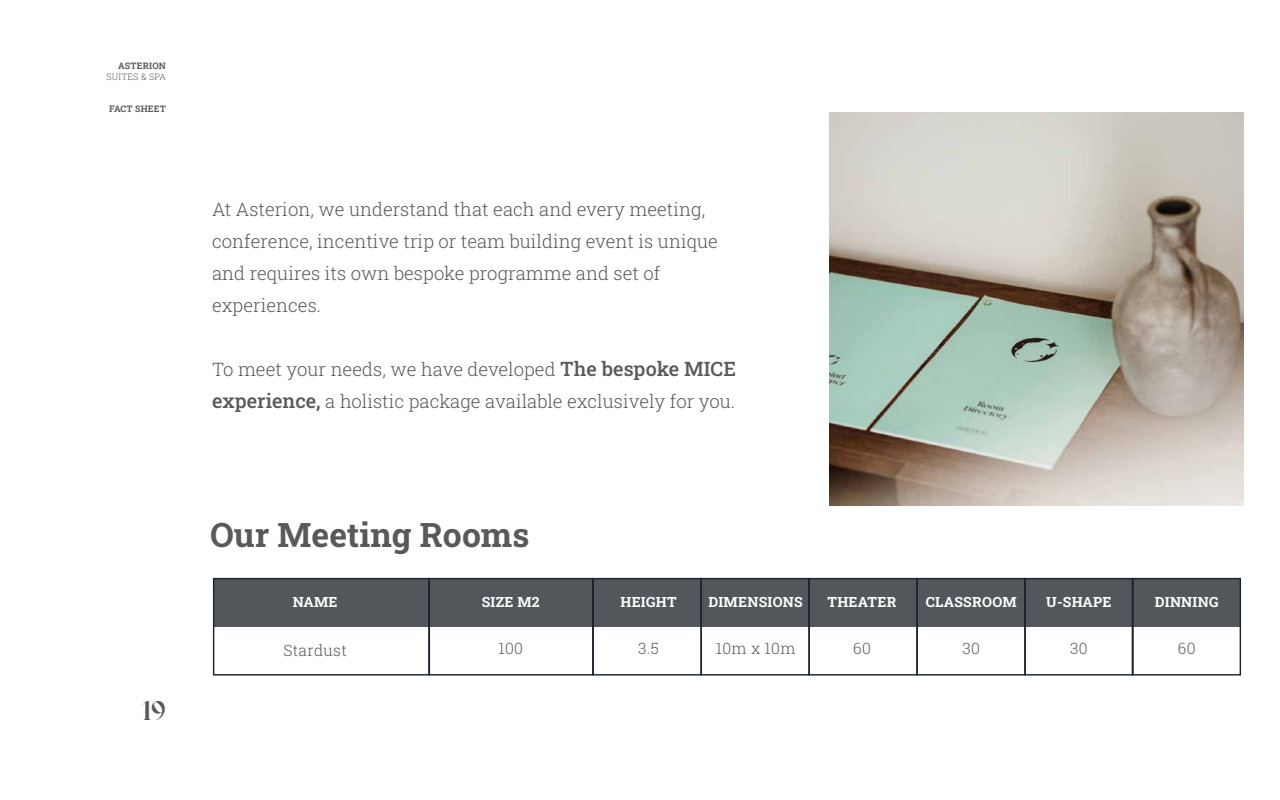
<style>
.page{position:relative;width:1280px;height:800px;background:#fff}
.page>*{position:absolute;margin:0;border:0;box-sizing:border-box;transform-origin:0 0}
.t1{font:700 33.7px "Roboto Slab";color:#59585c}
.t2{font:700 27px "Voyage";color:#59585c}
.t3{font:300 18.6px/32px "Roboto Slab";color:#59585c}
.t4{font:300 15.6px "Roboto Slab";letter-spacing:.02em;color:#59585c}
.t5{font:700 14.1px "Roboto Slab";letter-spacing:.02em;color:#fff}
.t6{font:700 9px "Roboto Slab";letter-spacing:.02em;color:#59585c}
.t7{font:300 9px "Roboto Slab";letter-spacing:.02em;color:#59585c}
.s1{font-weight:500;font-size:19.9px}
</style>
<div class="page">
<div style="left:214px;top:579px;width:1026px;height:47px;background:#53575b"></div>
<div style="left:429px;top:578px;width:165px;height:98px;border:1px solid #19212c"></div>
<div style="left:593px;top:578px;width:109px;height:98px;border:1px solid #19212c"></div>
<div style="left:808px;top:578px;width:110px;height:98px;border:1px solid #19212c"></div>
<div style="left:700px;top:578px;width:110px;height:98px;border:1px solid #19212c"></div>
<div style="left:916px;top:578px;width:110px;height:98px;border:1px solid #19212c"></div>
<div style="left:1024px;top:578px;width:110px;height:98px;border:1px solid #19212c"></div>
<div style="left:1132px;top:578px;width:109px;height:98px;border:1px solid #19212c"></div>
<div style="left:213px;top:578px;width:217px;height:98px;border:1px solid #19212c"></div>
<img style="left:829px;top:113px;width:414px;height:392px">
<p class="t6" style="left:118px;top:60px;width:49px">ASTERION</p>
<p class="t7" style="left:107px;top:71px;width:61px">SUITES &amp; SPA</p>
<p class="t6" style="left:109px;top:103px;width:58px">FACT SHEET</p>
<h2 class="t2" style="left:143px;top:694px;width:25px">19</h2>
<p class="t3" style="left:212px;top:192px;width:507px">At Asterion, we understand that each and every meeting, conference, incentive trip or team building event is unique and requires its own bespoke programme and set of experiences.</p>
<p class="t3" style="left:212px;top:352px;width:525px">To meet your needs, we have developed <span class="s1">The bespoke MICE experience,</span> a holistic package available exclusively for you.</p>
<h1 class="t1" style="left:210px;top:512px;width:321px">Our Meeting Rooms</h1>
<p class="t5" style="left:293px;top:593px;width:46px">NAME</p>
<p class="t5" style="left:482px;top:593px;width:60px">SIZE M2</p>
<p class="t5" style="left:620px;top:593px;width:58px">HEIGHT</p>
<p class="t5" style="left:708px;top:593px;width:96px">DIMENSIONS</p>
<p class="t5" style="left:828px;top:593px;width:70px">THEATER</p>
<p class="t5" style="left:926px;top:593px;width:92px">CLASSROOM</p>
<p class="t5" style="left:1046px;top:593px;width:67px">U-SHAPE</p>
<p class="t5" style="left:1155px;top:593px;width:65px">DINNING</p>
<p class="t4" style="left:283px;top:640px;width:65px">Stardust</p>
<p class="t4" style="left:498px;top:638px;width:26px">100</p>
<p class="t4" style="left:963px;top:638px;width:19px">30</p>
<p class="t4" style="left:1070px;top:638px;width:19px">30</p>
<p class="t4" style="left:1178px;top:638px;width:19px">60</p>
<p class="t4" style="left:638px;top:638px;width:22px">3.5</p>
<p class="t4" style="left:716px;top:638px;width:81px">10m x 10m</p>
<p class="t4" style="left:853px;top:638px;width:19px">60</p>
</div>
